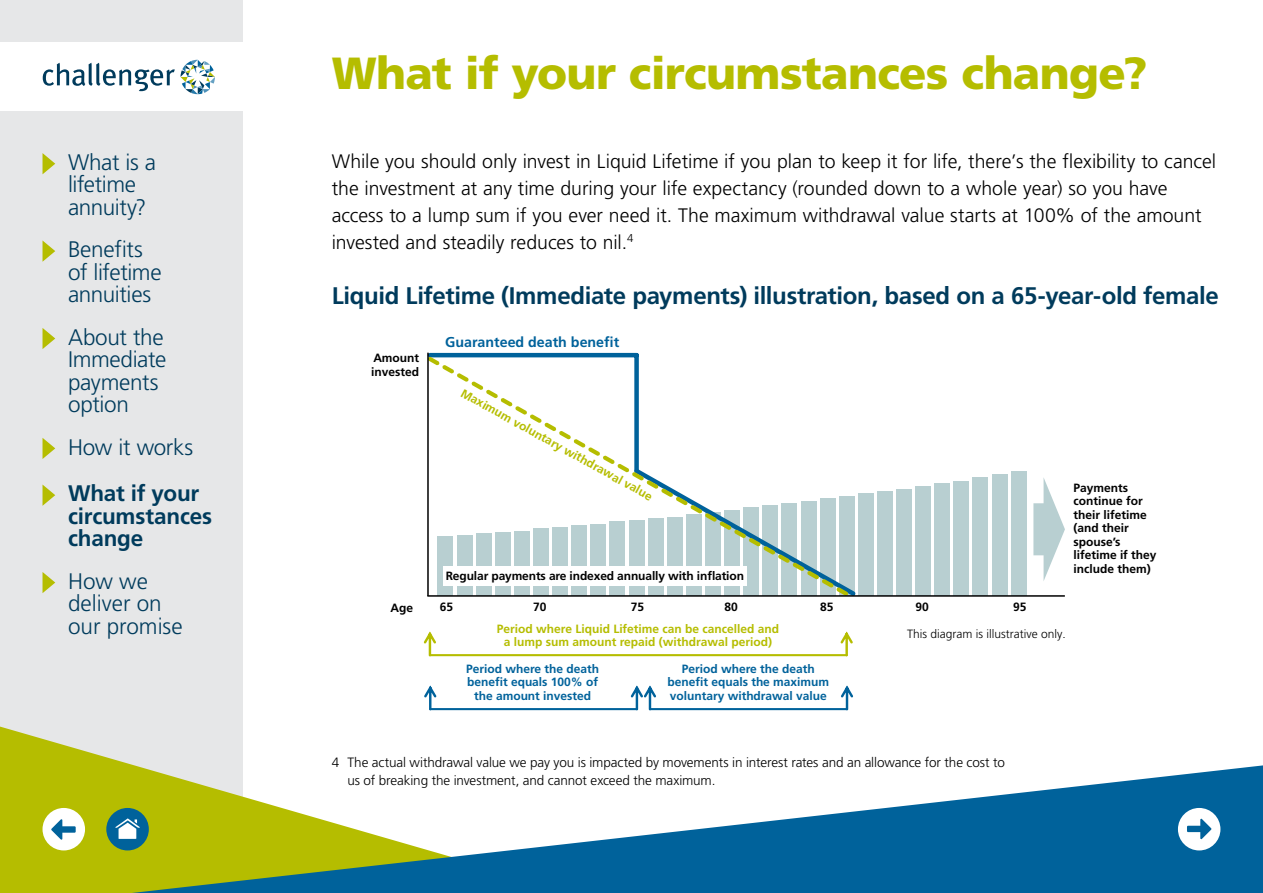
<style>
.page{position:relative;width:1263px;height:893px;background:#fff}
.page>*{position:absolute;margin:0;border:0;box-sizing:border-box;transform-origin:0 0}
.t1{font:900 45px "Frutiger LT Pro";letter-spacing:-.015em;color:#b5bd00}
.t2{font:700 24px "Frutiger LT Pro";letter-spacing:-.015em;color:#003b5c}
.t3{font:300 22.5px/22.5px "Frutiger LT Pro";letter-spacing:-.015em;color:#003b5c}
.t4{font:700 22.5px/22.5px "Frutiger LT Pro";letter-spacing:-.01em;color:#003b5c}
.t5{font:300 19.5px/27px "Frutiger LT Pro";color:#000}
.t6{font:700 14.25px "Frutiger LT Pro";color:#00629b}
.t7{font:300 13.5px/18px "Frutiger LT Pro";letter-spacing:-.01em;color:#000}
.t8{font:700 12px/13.5px "Frutiger LT Pro";color:#000}
.t9{font:700 12px/13.5px "Frutiger LT Pro";color:#00629b;text-align:center}
.t10{font:700 12px/13.5px "Frutiger LT Pro";color:#b5bd00;text-align:center}
.t11{font:300 12px "Frutiger LT Pro";color:#000}
</style>
<div class="page">
<div style="left:858px;top:493px;width:15px;height:102px;background:#b8cfd1"></div>
<div style="left:877px;top:491px;width:15px;height:104px;background:#b8cfd1"></div>
<div style="left:896px;top:489px;width:16px;height:106px;background:#b8cfd1"></div>
<div style="left:915px;top:486px;width:16px;height:109px;background:#b8cfd1"></div>
<div style="left:935px;top:483px;width:15px;height:112px;background:#b8cfd1"></div>
<div style="left:954px;top:481px;width:15px;height:114px;background:#b8cfd1"></div>
<div style="left:973px;top:477px;width:15px;height:118px;background:#b8cfd1"></div>
<div style="left:992px;top:474px;width:15px;height:121px;background:#b8cfd1"></div>
<div style="left:1011px;top:471px;width:15px;height:124px;background:#b8cfd1"></div>
<hr style="left:430px;top:353px;width:207px;height:4px;background:#00629b">
<div style="left:634px;top:355px;width:5px;height:116px;background:#00629b"></div>
<svg style="left:429px;top:357px;width:210px;height:238px"></svg>
<svg style="left:1033px;top:478px;width:32px;height:103px"></svg>
<svg style="left:453px;top:382px;width:403px;height:213px"></svg>
<hr style="left:430px;top:708px;width:207px;height:2px;background:#00629b">
<svg style="left:424px;top:685px;width:12px;height:25px"></svg>
<hr style="left:650px;top:708px;width:197px;height:2px;background:#00629b">
<svg style="left:631px;top:685px;width:25px;height:25px"></svg>
<svg style="left:841px;top:685px;width:12px;height:25px"></svg>
<hr style="left:430px;top:654px;width:417px;height:2px;background:#b5bd00">
<svg style="left:424px;top:631px;width:12px;height:25px"></svg>
<svg style="left:840px;top:631px;width:13px;height:25px"></svg>
<hr style="left:427px;top:353px;width:2px;height:243px;background:#000">
<hr style="left:427px;top:595px;width:638px;height:2px;background:#000">
<div style="left:443px;top:566px;width:304px;height:20px;background:#fff"></div>
<div style="left:0;top:0;width:242px;height:893px;background:#e6e7e8"></div>
<svg style="left:0;top:723px;width:243px;height:170px;fill:#b5bd00"></svg>
<svg style="left:132px;top:765px;width:1131px;height:128px"></svg>
<div style="left:0;top:43px;width:251px;height:68px;background:#fff"></div>
<svg style="left:43px;top:60px;width:172px;height:34px"></svg>
<div style="left:106px;top:808px;width:43px;height:42px;background:#00629b;border-radius:50%"></div>
<svg style="left:115px;top:818px;width:25px;height:21px"></svg>
<div style="left:1178px;top:808px;width:42px;height:42px;background:#fff;border-radius:50%"></div>
<svg style="left:1187px;top:818px;width:24px;height:21px"></svg>
<div style="left:43px;top:808px;width:42px;height:42px;background:#fff;border-radius:50%"></div>
<svg style="left:51px;top:819px;width:25px;height:21px"></svg>
<svg style="left:43px;top:153px;width:12px;height:21px"></svg>
<svg style="left:43px;top:241px;width:12px;height:21px"></svg>
<svg style="left:43px;top:328px;width:12px;height:21px"></svg>
<svg style="left:43px;top:438px;width:12px;height:21px"></svg>
<svg style="left:43px;top:485px;width:12px;height:21px"></svg>
<svg style="left:43px;top:572px;width:12px;height:21px"></svg>
<p class="t3" style="left:68px;top:151px;width:90px">What is a lifetime annuity?</p>
<p class="t3" style="left:68px;top:238px;width:95px">Benefits of lifetime annuities</p>
<p class="t3" style="left:68px;top:326px;width:100px">About the<br>Immediate payments option</p>
<p class="t3" style="left:68px;top:436px;width:127px">How it works</p>
<p class="t4" style="left:68px;top:482px;width:146px">What if your circumstances change</p>
<p class="t3" style="left:68px;top:570px;width:116px">How we deliver on our promise</p>
<h1 class="t1" style="left:332px;top:46px;width:817px">What if your circumstances change?</h1>
<p class="t5" style="left:332px;top:148px;width:886px">While you should only invest in Liquid Lifetime if you plan to keep it for life, there’s the flexibility to cancel the investment at any time during your life expectancy (rounded down to a whole year) so you have access to a lump sum if you ever need it. The maximum withdrawal value starts at 100% of the amount invested and steadily reduces to nil.<sup>4</sup></p>
<p class="t2" style="left:332px;top:282px;width:889px">Liquid Lifetime (Immediate payments) illustration, based on a 65-year-old female</p>
<p class="t8" style="left:371px;top:351px;width:49px">Amount invested</p>
<p class="t6" style="left:445px;top:333px;width:176px">Guaranteed death benefit</p>
<p class="t10" style="left:465px;top:386px;width:219px;rotate:29deg">Maximum voluntary withdrawal value</p>
<p class="t8" style="left:446px;top:569px;width:300px">Regular payments are indexed annually with inflation</p>
<p class="t8" style="left:391px;top:601px;width:24px">Age</p>
<p class="t8" style="left:440px;top:600px;width:15px">65</p>
<p class="t8" style="left:533px;top:600px;width:15px">70</p>
<p class="t8" style="left:631px;top:600px;width:15px">75</p>
<p class="t8" style="left:724px;top:600px;width:15px">80</p>
<p class="t8" style="left:820px;top:600px;width:15px">85</p>
<p class="t8" style="left:915px;top:600px;width:15px">90</p>
<p class="t8" style="left:1013px;top:600px;width:15px">95</p>
<p class="t10" style="left:497px;top:622px;width:284px">Period where Liquid Lifetime can be cancelled and a lump sum amount repaid (withdrawal period)</p>
<p class="t9" style="left:466px;top:662px;width:135px">Period where the death benefit equals 100% of the amount invested</p>
<p class="t9" style="left:667px;top:662px;width:163px">Period where the death benefit equals the maximum voluntary withdrawal value</p>
<p class="t11" style="left:907px;top:627px;width:160px">This diagram is illustrative only.</p>
<p class="t8" style="left:1073px;top:481px;width:84px">Payments continue for their lifetime (and their spouse’s lifetime if they include them)</p>
<p class="t7" style="left:347px;top:754px;width:659px;text-indent:-16px">4 The actual withdrawal value we pay you is impacted by movements in interest rates and an allowance for the cost to us of breaking the investment, and cannot exceed the maximum.</p>
</div>
